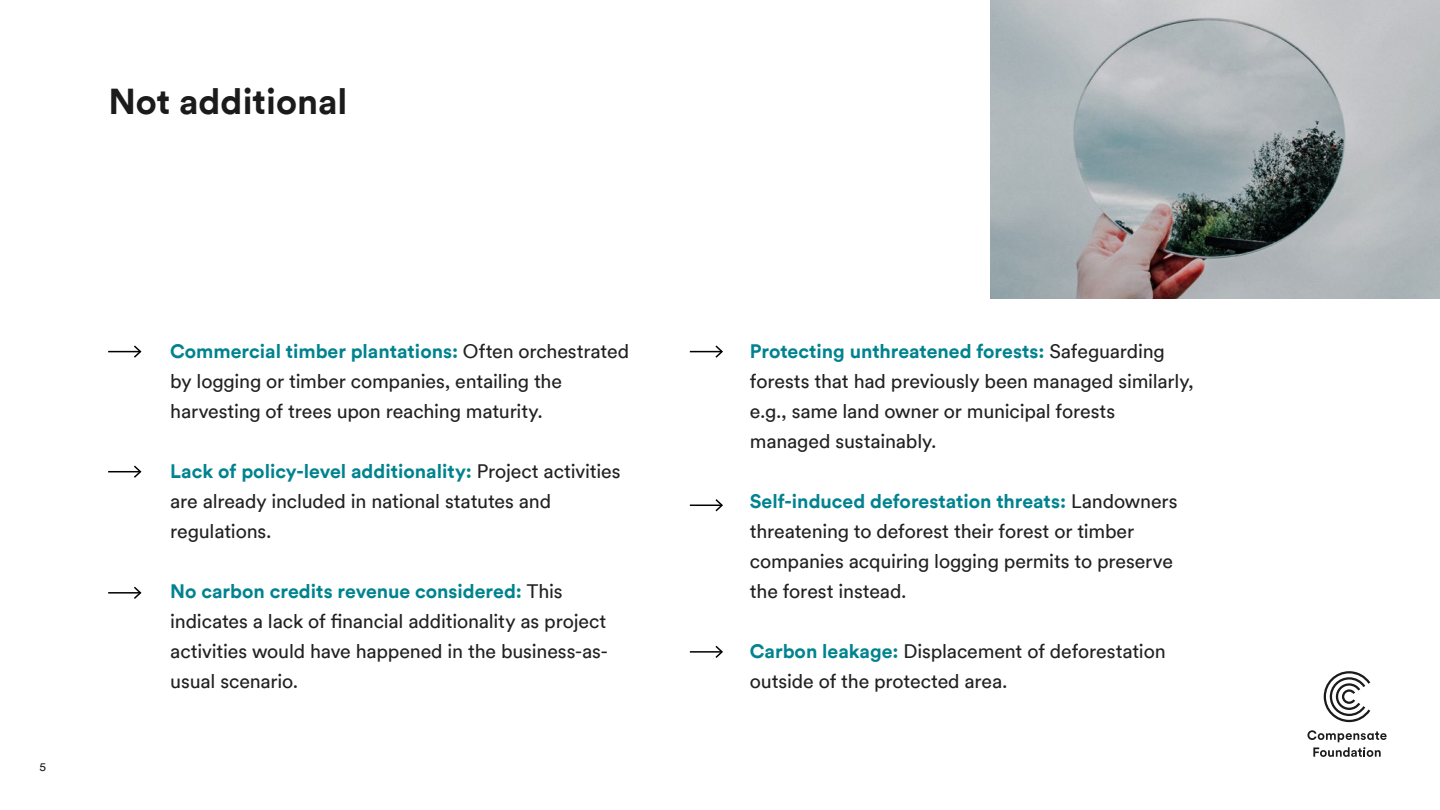
<style>
.page{position:relative;width:1440px;height:810px;background:#fff}
.page>*{position:absolute;margin:0;border:0;box-sizing:border-box;transform-origin:0 0}
.t1{font:700 36px "Circular";color:#1b1b1b}
.t2{font:19.5px/30px "Circular";letter-spacing:-.01em;color:#212121}
.t3{font:12px "Circular";color:#1b1b1b}
.s1{font-weight:700;color:#00838f}
</style>
<div class="page">
<img style="left:991px;top:0;width:449px;height:299px">
<svg style="left:1324px;top:671px;width:46px;height:51px"></svg>
<svg style="left:1307px;top:730px;width:80px;height:27px"></svg>
<hr style="left:108px;top:351px;width:32px;height:1px;background:#000">
<svg style="left:132px;top:345px;width:10px;height:13px"></svg>
<hr style="left:690px;top:351px;width:32px;height:1px;background:#000">
<svg style="left:714px;top:345px;width:9px;height:13px"></svg>
<hr style="left:108px;top:471px;width:32px;height:1px;background:#000">
<svg style="left:132px;top:465px;width:10px;height:13px"></svg>
<hr style="left:690px;top:505px;width:32px;height:1px;background:#000">
<svg style="left:714px;top:499px;width:9px;height:13px"></svg>
<hr style="left:108px;top:592px;width:32px;height:2px;background:#000">
<svg style="left:132px;top:586px;width:10px;height:13px"></svg>
<hr style="left:690px;top:651px;width:32px;height:2px;background:#000">
<svg style="left:714px;top:645px;width:9px;height:13px"></svg>
<h1 class="t1" style="left:108px;top:77px;width:240px">Not additional</h1>
<p class="t3" style="left:39px;top:758px;width:8px">5</p>
<p class="t2" style="left:170px;top:336px;width:460px"><span class="s1">Commercial timber plantations:</span> Often orchestrated by logging or timber companies, entailing the harvesting of trees upon reaching maturity.</p>
<p class="t2" style="left:170px;top:455px;width:452px"><span class="s1">Lack of policy-level additionality:</span> Project activities are already included in national statutes and regulations.</p>
<p class="t2" style="left:170px;top:575px;width:439px"><span class="s1">No carbon credits revenue considered:</span> This indicates a lack of financial additionality as project activities would have happened in the business-as&shy;usual scenario.</p>
<p class="t2" style="left:750px;top:335px;width:446px"><span class="s1">Protecting unthreatened forests:</span> Safeguarding forests that had previously been managed similarly, e.g., same land owner or municipal forests managed sustainably.</p>
<p class="t2" style="left:750px;top:485px;width:429px"><span class="s1">Self-induced deforestation threats:</span> Landowners threatening to deforest their forest or timber companies acquiring logging permits to preserve the forest instead.</p>
<p class="t2" style="left:750px;top:635px;width:417px"><span class="s1">Carbon leakage:</span> Displacement of deforestation outside of the protected area.</p>
</div>
